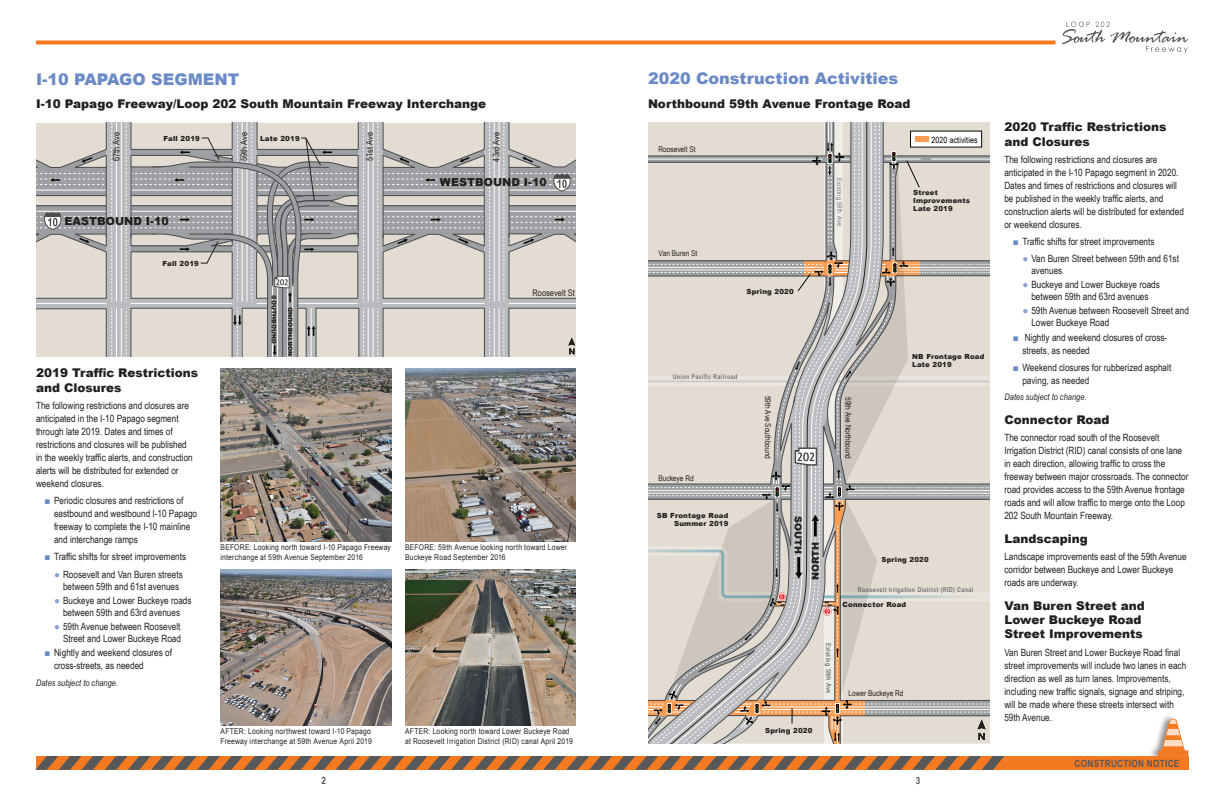
<style>
.page{position:relative;width:1224px;height:792px;background:#fff}
.page>*{position:absolute;margin:0;border:0;box-sizing:border-box;transform-origin:0 0}
.I-10_Seg_Heading{font:900 16px "Arial";color:#6c8bc6}
.Sub_Heading{font:900 12px/14.4px "Arial";color:#231f20}
.t1{font:900 11px "Arial";letter-spacing:.005em;color:#231f20}
.Main_Text{font:10px/13px "Arial Narrow";color:#231f20}
.t2{font:700 10px "Arial Narrow";letter-spacing:.03em;color:#57585a}
.t3{font:900 9.6px "Arial";color:#231f20}
.Footnote{font:italic 9px "Arial Narrow";letter-spacing:.005em;color:#231f20}
.t4{font:9px "Arial Narrow";letter-spacing:.005em;color:#231f20}
.t5{font:8.6px "Arial Narrow";letter-spacing:.01em;color:#040503}
.Right_Photo_Caption{font:8px/9.6px "Arial";letter-spacing:.03em;color:#231f20;scale:.85 1}
.t6{font:8px "Arial Narrow";color:#231f20}
.t7{font:900 7px/8.4px "Arial";letter-spacing:.025em;color:#231f20}
.t8{font:700 6.7px "Arial Narrow";letter-spacing:.045em;color:#76787b}
.t9{font:6.7px "Arial Narrow";letter-spacing:.035em;color:#76787b}
.t10{font:900 6px "Arial";letter-spacing:.005em;color:#231f20}
.s1{color:#6c8bc6}
.s2{color:#8ca2d2}
</style>
<div class="page">
<img style="left:405px;top:369px;width:171px;height:173px">
<img style="left:405px;top:569px;width:171px;height:157px">
<img style="left:221px;top:369px;width:170px;height:173px">
<svg style="left:648px;top:123px;width:342px;height:621px;background:#d3cdc5"></svg>
<svg style="left:36px;top:123px;width:540px;height:234px;background:#c2c0bd"></svg>
<img style="left:221px;top:569px;width:170px;height:157px">
<svg style="left:1062px;top:22px;width:126px;height:31px"></svg>
<div style="left:1148px;top:714px;width:41px;height:47px;background:#231f20;opacity:.5"></div>
<svg style="left:1158px;top:719px;width:30px;height:37px"></svg>
<div style="left:612px;top:756px;width:576px;height:14px;background:#f47921"></div>
<svg style="left:35px;top:756px;width:969px;height:14px"></svg>
<svg style="left:612px;top:40px;width:444px;height:4px;background:#f5883b"></svg>
<svg style="left:36px;top:40px;width:576px;height:4px;background:#f5883b"></svg>
<p class="I-10_Seg_Heading" style="left:36px;top:67px;width:205px">I-10 PAPAGO SEGMENT</p>
<p class="Sub_Heading" style="left:36px;top:96px;width:452px">I-10 Papago Freeway/Loop 202 South Mountain Freeway Interchange</p>
<p class="I-10_Seg_Heading" style="left:648px;top:67px;width:252px">2020 Construction Activities</p>
<p class="Sub_Heading" style="left:648px;top:96px;width:264px">Northbound 59th Avenue Frontage Road</p>
<p class="t4" style="left:110px;top:161px;width:31px;rotate:-90deg">67th Ave</p>
<p class="t4" style="left:237px;top:161px;width:31px;rotate:-90deg">59th Ave</p>
<p class="t7" style="left:163px;top:134px;width:38px">Fall 2019</p>
<p class="t7" style="left:260px;top:134px;width:41px">Late 2019</p>
<p class="t1" style="left:64px;top:213px;width:106px">EASTBOUND I-10</p>
<p class="t4" style="left:363px;top:161px;width:30px;rotate:-90deg">51st Ave</p>
<p class="t4" style="left:490px;top:162px;width:31px;rotate:-90deg">43rd Ave</p>
<p class="t1" style="left:440px;top:174px;width:108px">WESTBOUND I-10</p>
<p class="t6" style="left:658px;top:144px;width:39px">Roosevelt St</p>
<p class="t9" style="left:845px;top:178px;width:49px;rotate:90deg">Existing 59th Ave</p>
<p class="t5" style="left:932px;top:133px;width:48px">2020 activities</p>
<p class="t7" style="left:913px;top:188px;width:58px">Street<br>Improvements<br>Late 2019</p>
<p class="t6" style="left:658px;top:248px;width:41px">Van Buren St</p>
<p class="t7" style="left:162px;top:259px;width:38px">Fall 2019</p>
<p class="Sub_Heading" style="left:36px;top:366px;width:163px">2019 Traffic Restrictions and Closures</p>
<p class="Main_Text" style="left:36px;top:399px;width:158px">The following restrictions and closures are anticipated in the I-10 Papago segment through late 2019. Dates and times of restrictions and closures will be published in the weekly traffic alerts, and construction alerts will be distributed for extended or weekend closures.</p>
<p class="Main_Text" style="left:54px;top:493px;width:145px;text-indent:-9px"><span class="s1">■</span> Periodic closures and restrictions of eastbound and westbound I-10 Papago freeway to complete the I-10 mainline and interchange ramps</p>
<p class="Main_Text" style="left:45px;top:550px;width:143px"><span class="s1">■</span> Traffic shifts for street improvements</p>
<p class="Main_Text" style="left:54px;top:568px;width:130px;line-height:12px;text-align:center"><span class="s2">●</span> Roosevelt and Van Buren streets between 59th and 61st avenues</p>
<p class="Main_Text" style="left:54px;top:594px;width:139px;line-height:12px;text-align:center"><span class="s2">●</span> Buckeye and Lower Buckeye roads between 59th and 63rd avenues</p>
<p class="Main_Text" style="left:54px;top:620px;width:129px;line-height:12px;text-align:right"><span class="s2">●</span> 59th Avenue between Roosevelt<br>Street and Lower Buckeye Road</p>
<p class="Main_Text" style="left:54px;top:646px;width:120px;text-indent:-9px"><span class="s1">■</span> Nightly and weekend closures of cross-streets, as needed</p>
<p class="Footnote" style="left:36px;top:676px;width:84px">Dates subject to change.</p>
<p class="t10" style="left:278px;top:295px;width:50px;rotate:90deg">SOUTHBOUND</p>
<p class="t10" style="left:286px;top:356px;width:50px;rotate:-90deg">NORTHBOUND</p>
<p class="t4" style="left:532px;top:286px;width:44px">Roosevelt St</p>
<p class="Right_Photo_Caption" style="left:221px;top:543px;width:202px">BEFORE: Looking north toward I-10 Papago Freeway interchange at 59th Avenue September 2016</p>
<p class="Right_Photo_Caption" style="left:405px;top:543px;width:192px">BEFORE: 59th Avenue looking north toward Lower<br>Buckeye Road September 2016</p>
<p class="t7" style="left:747px;top:287px;width:49px">Spring 2020</p>
<p class="t8" style="left:673px;top:371px;width:66px">Union Pacific Railroad</p>
<p class="t6" style="left:658px;top:472px;width:37px">Buckeye Rd</p>
<p class="t7" style="left:657px;top:511px;width:73px;text-align:right">SB Frontage Road<br>Summer 2019</p>
<p class="t6" style="left:774px;top:396px;width:65px;rotate:90deg">59th Ave Southbound</p>
<p class="t6" style="left:854px;top:397px;width:63px;rotate:90deg">59th Ave Northbound</p>
<p class="t3" style="left:805px;top:516px;width:39px;rotate:90deg">SOUTH</p>
<p class="t3" style="left:809px;top:580px;width:40px;rotate:-90deg">NORTH</p>
<p class="t7" style="left:912px;top:352px;width:74px">NB Frontage Road<br>Late 2019</p>
<p class="t7" style="left:882px;top:555px;width:49px">Spring 2020</p>
<p class="t8" style="left:858px;top:585px;width:117px">Roosevelt Irrigation District (RID) Canal</p>
<p class="t7" style="left:843px;top:600px;width:65px">Connector Road</p>
<p class="t8" style="left:834px;top:643px;width:52px;rotate:90deg">Existing 59th Ave</p>
<p class="t6" style="left:848px;top:687px;width:57px">Lower Buckeye Rd</p>
<p class="Right_Photo_Caption" style="left:221px;top:726px;width:179px">AFTER: Looking northwest toward I-10 Papago<br>Freeway interchange at 59th Avenue April 2019</p>
<p class="Right_Photo_Caption" style="left:405px;top:726px;width:199px">AFTER: Looking north toward Lower Buckeye Road at Roosevelt Irrigation District (RID) canal April 2019</p>
<p class="t7" style="left:765px;top:726px;width:49px">Spring 2020</p>
<p class="t2" style="left:321px;top:773px;width:6px">2</p>
<p class="t2" style="left:916px;top:773px;width:6px">3</p>
<p class="Sub_Heading" style="left:1004px;top:119px;width:164px">2020 Traffic Restrictions and Closures</p>
<p class="Main_Text" style="left:1004px;top:153px;width:181px">The following restrictions and closures are anticipated in the I-10 Papago segment in 2020.<br>Dates and times of restrictions and closures will be published in the weekly traffic alerts, and construction alerts will be distributed for extended or weekend closures.</p>
<p class="Main_Text" style="left:1013px;top:234px;width:143px"><span class="s1">■</span> Traffic shifts for street improvements</p>
<p class="Main_Text" style="left:1031px;top:252px;width:149px;line-height:12px;text-indent:-9px"><span class="s2">●</span> Van Buren Street between 59th and 61st avenues</p>
<p class="Main_Text" style="left:1022px;top:278px;width:139px;line-height:12px;text-align:center"><span class="s2">●</span> Buckeye and Lower Buckeye roads between 59th and 63rd avenues</p>
<p class="Main_Text" style="left:1031px;top:304px;width:159px;line-height:12px;text-indent:-9px"><span class="s2">●</span> 59th Avenue between Roosevelt Street and<br>Lower Buckeye Road</p>
<p class="Main_Text" style="left:1022px;top:330px;width:146px;text-indent:-9px"><span class="s1">■</span> Nightly and weekend closures of cross&shy;streets, as needed</p>
<p class="Main_Text" style="left:1022px;top:361px;width:150px;text-indent:-9px"><span class="s1">■</span> Weekend closures for rubberized asphalt paving, as needed</p>
<p class="Footnote" style="left:1004px;top:391px;width:84px">Dates subject to change.</p>
<p class="Sub_Heading" style="left:1004px;top:412px;width:107px">Connector Road</p>
<p class="Main_Text" style="left:1004px;top:431px;width:186px">The connector road south of the Roosevelt Irrigation District (RID) canal consists of one lane in each direction, allowing traffic to cross the freeway between major crossroads. The connector road provides access to the 59th Avenue frontage roads and will allow traffic to merge onto the Loop 202 South Mountain Freeway.</p>
<p class="Sub_Heading" style="left:1004px;top:531px;width:85px">Landscaping</p>
<p class="Main_Text" style="left:1004px;top:550px;width:184px">Landscape improvements east of the 59th Avenue corridor between Buckeye and Lower Buckeye roads are underway.</p>
<p class="Sub_Heading" style="left:1004px;top:598px;width:142px">Van Buren Street and<br>Lower Buckeye Road<br>Street Improvements</p>
<p class="Main_Text" style="left:1004px;top:645px;width:183px">Van Buren Street and Lower Buckeye Road final street improvements will include two lanes in each direction as well as turn lanes. Improvements, including new traffic signals, signage and striping, will be made where these streets intersect with 59th Avenue.</p>
<p class="t2" style="left:1075px;top:755px;width:106px">CONSTRUCTION NOTICE</p>
</div>
